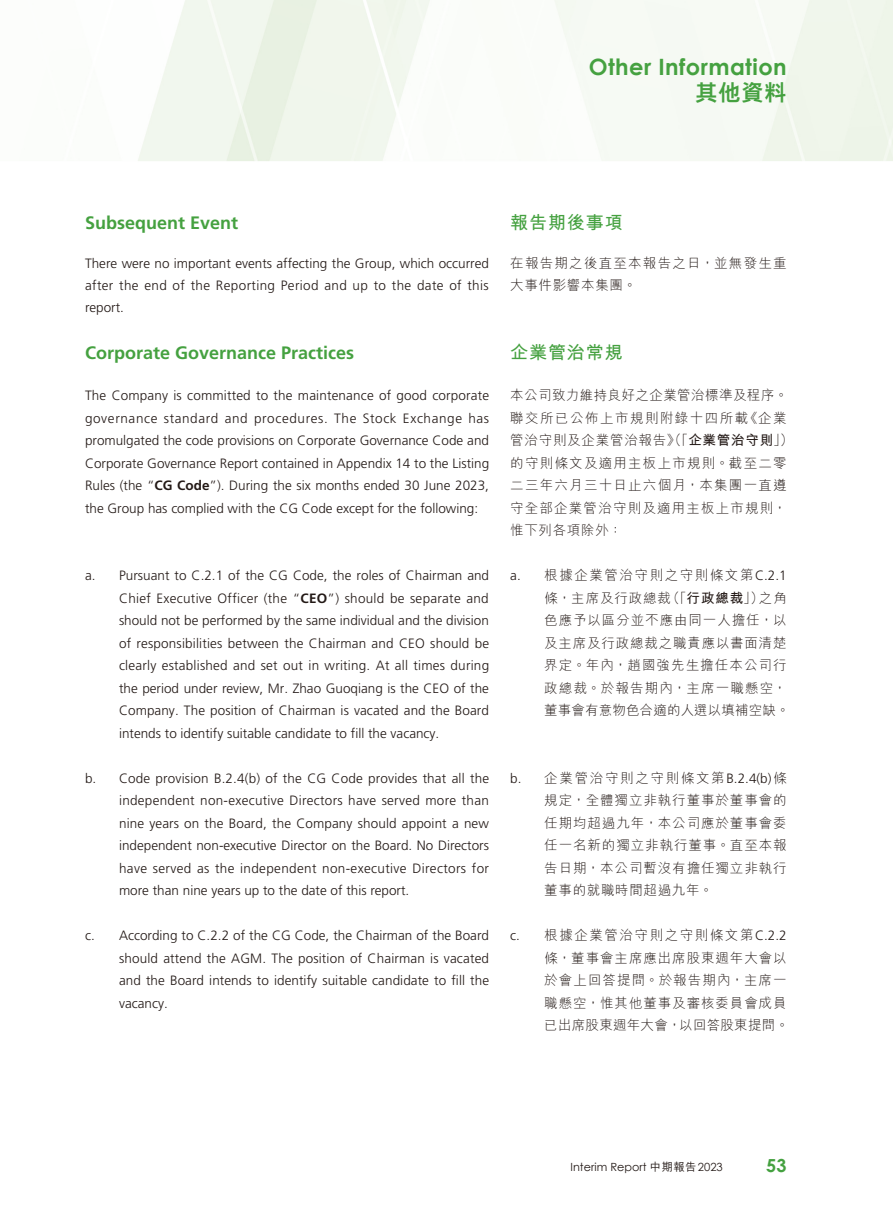
<style>
.page{position:relative;width:893px;height:1212px;background:#fff}
.page>*{position:absolute;margin:0;border:0;box-sizing:border-box;transform-origin:0 0}
.t1{font:700 22.5px "Century Gothic";letter-spacing:.02em;color:#45a140}
.t2{font:800 22.5px "M Hei HK";color:#45a140}
.t3{font:700 18px "Frutiger LT Std";color:#45a140}
.t4{font:700 18px "M Hei HK";letter-spacing:.05em;color:#45a140}
.t5{font:700 18px "Century Gothic";color:#45a140}
.t6{font:300 13.5px/22.5px "Frutiger LT Std";color:#231916;text-align:justify}
.t7{font:300 13.5px/22.5px "M Hei HK";letter-spacing:.07em;color:#231916}
.t8{font:300 13.5px/21.8px "M Hei HK";letter-spacing:.09em;color:#231916}
.t9{font:11.25px "Century Gothic";color:#231916}
.s1{font-weight:700}
.s2{font-family:"Frutiger LT Std"}
.s3{font-family:"M Hei HK";font-weight:500}
</style>
<div class="page">
<h1 class="t1" style="left:589px;top:49px;width:200px">Other Information</h1>
<h1 class="t2" style="left:695px;top:81px;width:93px">其他資料</h1>
<h2 class="t3" style="left:85px;top:212px;width:155px">Subsequent Event</h2>
<p class="t6" style="left:85px;top:253px;width:405px;line-height:21.8px">There were no important events affecting the Group, which occurred after the end of the Reporting Period and up to the date of this report.</p>
<h2 class="t3" style="left:85px;top:342px;width:271px">Corporate Governance Practices</h2>
<p class="t6" style="left:85px;top:384px;width:406px">The Company is committed to the maintenance of good corporate governance standard and procedures. The Stock Exchange has promulgated the code provisions on Corporate Governance Code and Corporate Governance Report contained in Appendix 14 to the Listing Rules (the “<span class="s1">CG Code</span>”). During the six months ended 30 June 2023, the Group has complied with the CG Code except for the following:</p>
<p class="t6" style="left:119px;top:564px;width:372px;text-indent:-34px">a. Pursuant to C.2.1 of the CG Code, the roles of Chairman and Chief Executive Officer (the “<span class="s1">CEO</span>”) should be separate and should not be performed by the same individual and the division of responsibilities between the Chairman and CEO should be clearly established and set out in writing. At all times during the period under review, Mr. Zhao Guoqiang is the CEO of the Company. The position of Chairman is vacated and the Board intends to identify suitable candidate to fill the vacancy.</p>
<p class="t6" style="left:119px;top:767px;width:372px;text-indent:-34px">b. Code provision B.2.4(b) of the CG Code provides that all the independent non-executive Directors have served more than nine years on the Board, the Company should appoint a new independent non-executive Director on the Board. No Directors have served as the independent non-executive Directors for more than nine years up to the date of this report.</p>
<p class="t6" style="left:119px;top:925px;width:371px;text-indent:-34px">c. According to C.2.2 of the CG Code, the Chairman of the Board should attend the AGM. The position of Chairman is vacated and the Board intends to identify suitable candidate to fill the vacancy.</p>
<h2 class="t4" style="left:510px;top:209px;width:114px">報告期後事項</h2>
<p class="t8" style="left:510px;top:252px;width:278px">在報告期之後直至本報告之日，並無發生重大事件影響本集團。</p>
<h2 class="t4" style="left:510px;top:339px;width:114px">企業管治常規</h2>
<p class="t7" style="left:510px;top:384px;width:285px">本公司致力維持良好之企業管治標準及程序。聯交所已公佈上市規則附錄十四所載《企業管治守則及企業管治報告》（「<span class="s1">企業管治守則</span>」）的守則條文及適用主板上市規則。截至二零二三年六月三十日止六個月，本集團一直遵守全部企業管治守則及適用主板上市規則，惟下列各項除外：</p>
<p class="t7" style="left:544px;top:564px;width:247px;text-indent:-34px"><span class="s2">a.</span> 根據企業管治守則之守則條文第<span class="s2">C.2.1</span>條，主席及行政總裁（「<span class="s1">行政總裁</span>」）之角色應予以區分並不應由同一人擔任，以及主席及行政總裁之職責應以書面清楚界定。年內，趙國強先生擔任本公司行政總裁。於報告期內，主席一職懸空，董事會有意物色合適的人選以填補空缺。</p>
<p class="t7" style="left:544px;top:766px;width:244px;text-align:justify;text-indent:-34px"><span class="s2">b.</span> 企業管治守則之守則條文第<span class="s2">B.2.4(b)</span>條規定，全體獨立非執行董事於董事會的任期均超過九年，本公司應於董事會委任一名新的獨立非執行董事。直至本報告日期，本公司暫沒有擔任獨立非執行董事的就職時間超過九年。</p>
<p class="t7" style="left:544px;top:924px;width:246px;text-indent:-34px"><span class="s2">c.</span> 根據企業管治守則之守則條文第<span class="s2">C.2.2</span>條，董事會主席應出席股東週年大會以於會上回答提問。於報告期內，主席一職懸空，惟其他董事及審核委員會成員已出席股東週年大會，以回答股東提問。</p>
<p class="t9" style="left:570px;top:1159px;width:154px">Interim Report <span class="s3">中期報告</span>2023</p>
<h2 class="t5" style="left:766px;top:1152px;width:22px">53</h2>
</div>
